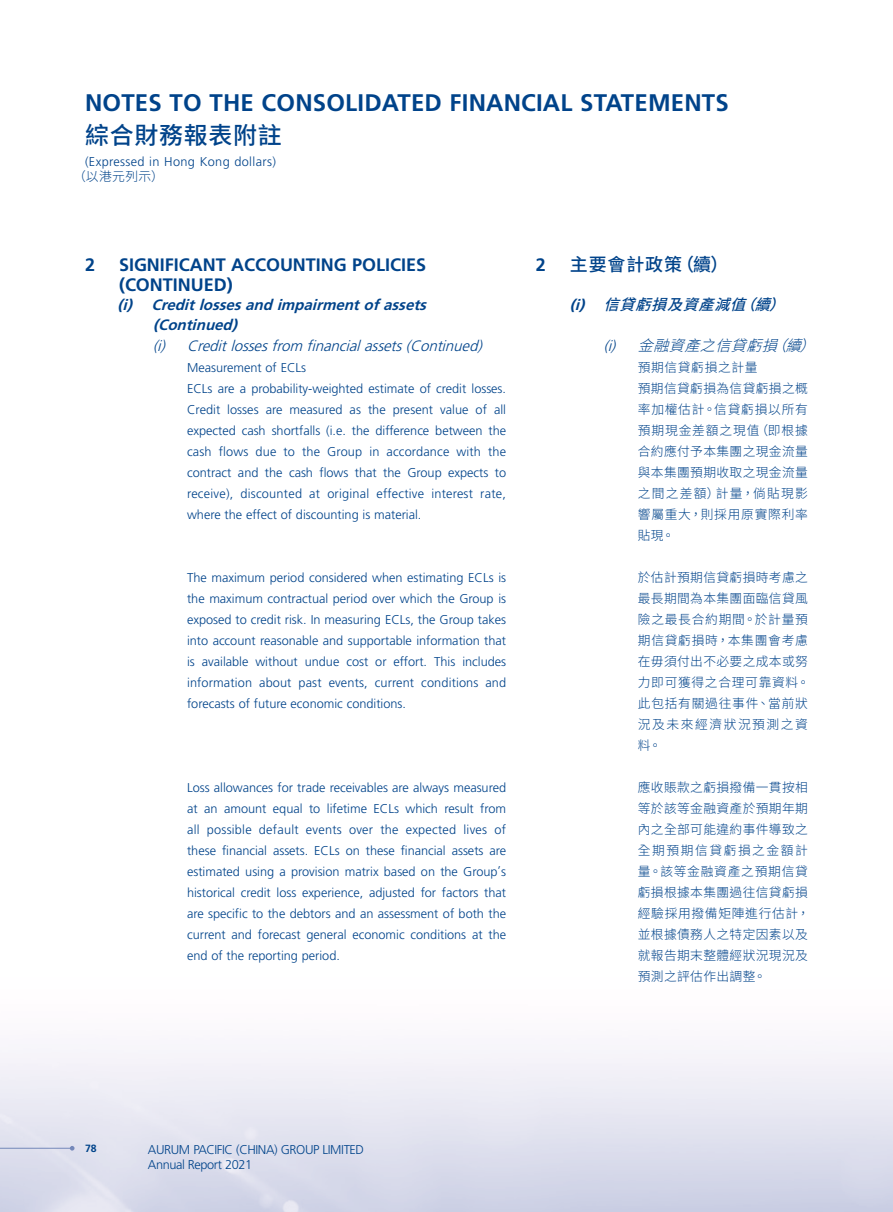
<style>
.page{position:relative;width:893px;height:1212px;background:#fff}
.page>*{position:absolute;margin:0;border:0;box-sizing:border-box;transform-origin:0 0}
.t1{font:700 24px "Frutiger LT Std";letter-spacing:.01em;color:#00438a}
.t2{font:500 24px "Source Han Sans TC";letter-spacing:.03em;color:#00438a}
.Heading_1{font:700 18px/19.5px "Frutiger LT Std";color:#00438a}
.C_Heading_1{font:500 18px "Source Han Sans TC";letter-spacing:.05em;color:#00438a}
.C_Heading_1-2{font:700 18px "Frutiger LT Std";color:#00438a}
.Heading_2{font:italic 700 15px/19.5px "Frutiger LT Std";color:#00438a}
.Heading_3{font:italic 300 15px "Frutiger LT Std";color:#00438a}
.C_Heading_2{font:italic 500 15px "Source Han Sans TC";color:#00438a}
.C_Heading_3{font:italic 300 15px "Source Han Sans TC";color:#00438a}
.Body_Text{font:300 12.75px/21px "Frutiger LT Std";color:#00438a;text-align:justify}
.C_Body_Text{font:300 12.75px/21px "Source Han Sans TC";letter-spacing:.03em;color:#00438a;text-align:justify}
.C_Body_Text-2{font:300 12.75px/21px "Source Han Sans TC";letter-spacing:.055em;color:#00438a}
.Body_Text-2{font:300 12.75px/15px "Frutiger LT Std";letter-spacing:-.03em;color:#00438a}
.Body_Text-3{font:300 12.75px "Frutiger LT Std";letter-spacing:.03em;color:#00438a}
.Heading_4{font:300 12.75px "Frutiger LT Std";color:#00438a}
.C_Heading_4{font:300 12.75px "Source Han Sans TC";letter-spacing:.05em;color:#00438a}
.t3{font:700 10.5px "Frutiger LT Std";color:#00438a}
.s1{font-family:"Frutiger LT Std";font-weight:700}
.s2{font-family:"Frutiger LT Std"}
</style>
<div class="page">
<svg style="left:70px;top:1146px;width:5px;height:4px"></svg>
<hr style="left:0;top:1148px;width:73px;height:1px;background:#7488b9">
<h1 class="t1" style="left:85px;top:89px;width:645px">NOTES TO THE CONSOLIDATED FINANCIAL STATEMENTS</h1>
<h1 class="t2" style="left:85px;top:121px;width:198px">綜合財務報表附註</h1>
<p class="Body_Text-3" style="left:85px;top:154px;width:192px">(Expressed in Hong Kong dollars)</p>
<p class="C_Body_Text" style="left:73px;top:166px;width:92px">（以港元列示）</p>
<p class="Heading_1" style="left:85px;top:255px;width:12px">2</p>
<p class="Heading_1" style="left:119px;top:255px;width:308px">SIGNIFICANT ACCOUNTING POLICIES (CONTINUED)</p>
<p class="Heading_2" style="left:153px;top:295px;width:279px;text-indent:-36px">(i) Creditlossesand impairmentofassets (Continued)</p>
<p class="Heading_3" style="left:153px;top:337px;width:335px">(i) Creditlossesfrom financialassets(Continued)</p>
<p class="Heading_4" style="left:187px;top:360px;width:121px">Measurement of ECLs</p>
<p class="Body_Text" style="left:187px;top:378px;width:321px">ECLs are a probability-weighted estimate of credit losses.<br>Credit losses are measured as the present value of all expected cash shortfalls (i.e. the difference between the cash flows due to the Group in accordance with the contract and the cash flows that the Group expects to receive), discounted at original effective interest rate, where the effect of discounting is material.</p>
<p class="Body_Text" style="left:187px;top:567px;width:321px">The maximum period considered when estimating ECLs is the maximum contractual period over which the Group is exposed to credit risk. In measuring ECLs, the Group takes into account reasonable and supportable information that is available without undue cost or effort. This includes information about past events, current conditions and forecasts of future economic conditions.</p>
<p class="Body_Text" style="left:187px;top:777px;width:321px">Loss allowances for trade receivables are always measured at an amount equal to lifetime ECLs which result from all possible default events over the expected lives of these financial assets. ECLs on these financial assets are estimated using a provision matrix based on the Group’s historical credit loss experience, adjusted for factors that are specific to the debtors and an assessment of both the current and forecast general economic conditions at the end of the reporting period.</p>
<p class="C_Heading_1-2" style="left:536px;top:254px;width:12px">2</p>
<p class="C_Heading_1" style="left:570px;top:254px;width:160px">主要會計政策（續）</p>
<p class="C_Heading_2" style="left:570px;top:296px;width:227px"><span class="s1">(i)</span> 信貸虧損及資產減值（續）</p>
<p class="C_Heading_3" style="left:604px;top:337px;width:224px"><span class="s2">(i)</span> 金融資產之信貸虧損（續）</p>
<p class="C_Heading_4" style="left:638px;top:360px;width:121px">預期信貸虧損之計量</p>
<p class="C_Body_Text" style="left:638px;top:378px;width:172px">預期信貸虧損為信貸虧損之概率加權估計。信貸虧損以所有預期現金差額之現值（即根據合約應付予本集團之現金流量與本集團預期收取之現金流量之間之差額）計量，倘貼現影響屬重大，則採用原實際利率貼現。</p>
<p class="C_Body_Text-2" style="left:638px;top:567px;width:173px">於估計預期信貸虧損時考慮之最長期間為本集團面臨信貸風險之最長合約期間。於計量預期信貸虧損時，本集團會考慮在毋須付出不必要之成本或努力即可獲得之合理可靠資料。此包括有關過往事件、當前狀況及未來經濟狀況預測之資料。</p>
<p class="C_Body_Text" style="left:638px;top:777px;width:173px;text-align:left">應收賬款之虧損撥備一貫按相等於該等金融資產於預期年期內之全部可能違約事件導致之全期預期信貸虧損之金額計量。該等金融資產之預期信貸虧損根據本集團過往信貸虧損經驗採用撥備矩陣進行估計，並根據債務人之特定因素以及就報告期末整體經狀況現況及預測之評估作出調整。</p>
<p class="t3" style="left:85px;top:1142px;width:13px">78</p>
<p class="Body_Text-2" style="left:148px;top:1142px;width:218px">AURUM PACIFIC (CHINA) GROUP LIMITED<br>Annual Report 2021</p>
</div>
